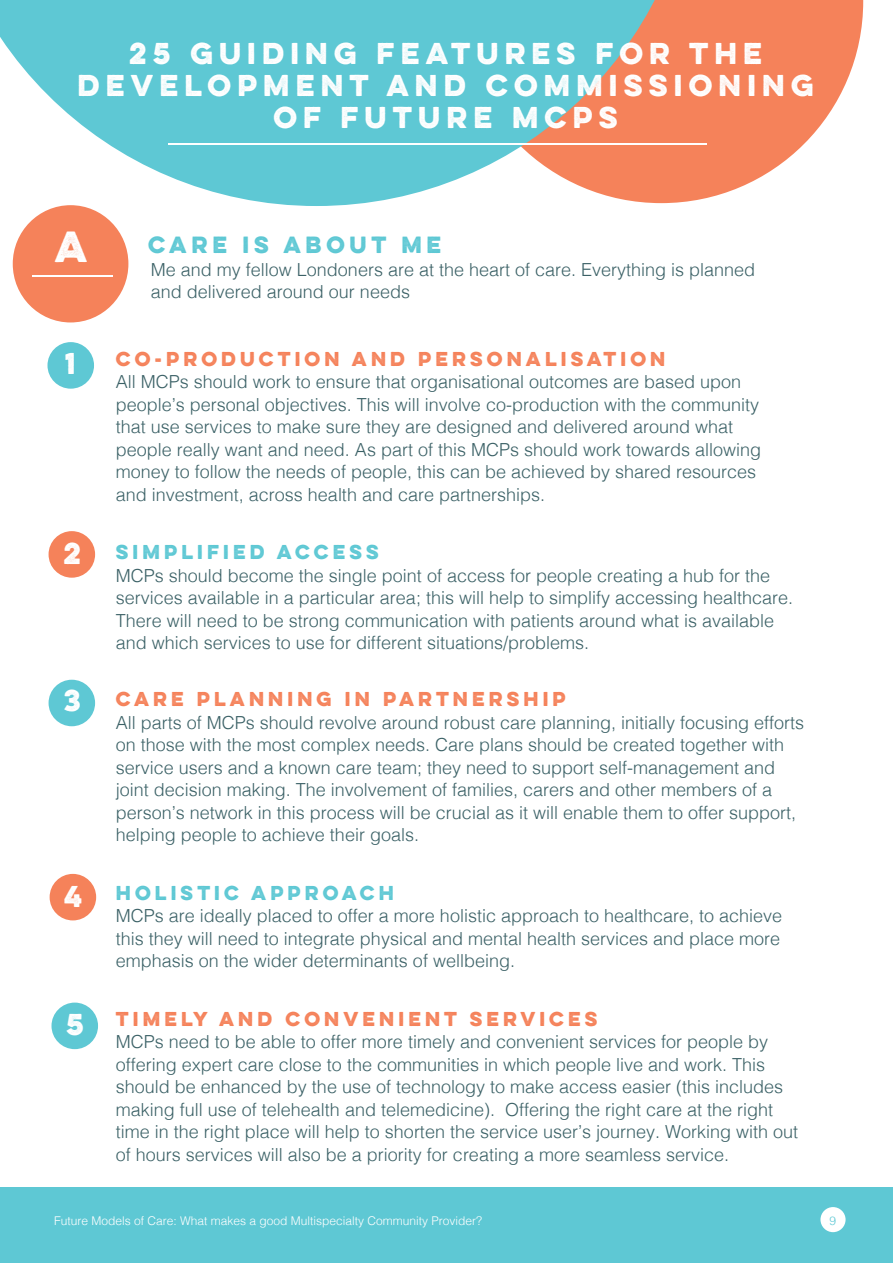
<style>
.page{position:relative;width:893px;height:1263px;background:#fff}
.page>*{position:absolute;margin:0;border:0;box-sizing:border-box;transform-origin:0 0}
.t1{font:700 39px "Lulo One";color:#fff}
.t2{font:700 27px/32.4px "Lulo One";color:#fff;text-align:center}
.t3{font:700 21px "Lulo One";color:#5ec8d4}
.t4{font:300 18px/22.5px "Helvetica";color:#3b6166}
.t5{font:700 18px "Lulo One";color:#f5825a}
.t6{font:700 18px "Lulo One";color:#5ec8d4}
.t7{font:300 12px "Helvetica";color:#fff}
.t8{font:300 12px "Helvetica";color:#5ec8d4}
</style>
<div class="page">
<div style="left:0;top:1187px;width:893px;height:76px;background:#5ec8d4"></div>
<div style="left:820px;top:1207px;width:26px;height:25px;background:#fff;border-radius:50%"></div>
<svg style="left:697px;top:0;width:166px;height:200px;fill:#f5825a"></svg>
<svg style="left:0;top:0;width:697px;height:206px;fill:#5ec8d4"></svg>
<div style="left:13px;top:205px;width:115px;height:117px;background:#f5825a;border-radius:50%"></div>
<div style="left:50px;top:874px;width:46px;height:46px;background:#f5825a;border-radius:50%"></div>
<div style="left:49px;top:531px;width:46px;height:47px;background:#f5825a;border-radius:50%"></div>
<div style="left:47px;top:342px;width:47px;height:47px;background:#5ec8d4;border-radius:50%"></div>
<div style="left:49px;top:680px;width:46px;height:46px;background:#5ec8d4;border-radius:50%"></div>
<hr style="left:168px;top:144px;width:539px;height:1px;background:#fff">
<hr style="left:32px;top:275px;width:81px;height:1px;background:#fff">
<div style="left:52px;top:1002px;width:46px;height:47px;background:#5ec8d4;border-radius:50%"></div>
<h2 class="t2" style="left:77px;top:36px;width:744px">25 GUIDING FEATURES FOR THE<br>DEVELOPMENT AND COMMISSIONING<br>OF FUTURE MCPS</h2>
<h1 class="t1" style="left:55px;top:216px;width:43px">A</h1>
<p class="t3" style="left:148px;top:229px;width:299px">CARE IS ABOUT ME</p>
<p class="t4" style="left:151px;top:257px;width:606px">Me and my fellow Londoners are at the heart of care. Everything is planned and delivered around our needs</p>
<h2 class="t2" style="left:65px;top:346px;width:18px">1</h2>
<p class="t5" style="left:116px;top:345px;width:555px">CO-PRODUCTION AND PERSONALISATION</p>
<p class="t4" style="left:116px;top:369px;width:647px">All MCPs should work to ensure that organisational outcomes are based upon people’s personal objectives. This will involve co-production with the community that use services to make sure they are designed and delivered around what people really want and need. As part of this MCPs should work towards allowing money to follow the needs of people, this can be achieved by shared resources and investment, across health and care partnerships.</p>
<h2 class="t2" style="left:63px;top:536px;width:25px">2</h2>
<h2 class="t2" style="left:64px;top:684px;width:25px">3</h2>
<p class="t6" style="left:116px;top:538px;width:268px">SIMPLIFIED ACCESS</p>
<p class="t4" style="left:116px;top:563px;width:679px">MCPs should become the single point of access for people creating a hub for the services available in a particular area; this will help to simplify accessing healthcare.<br>There will need to be strong communication with patients around what is available and which services to use for different situations/problems.</p>
<p class="t5" style="left:116px;top:685px;width:455px">CARE PLANNING IN PARTNERSHIP</p>
<p class="t4" style="left:116px;top:710px;width:690px">All parts of MCPs should revolve around robust care planning, initially focusing efforts on those with the most complex needs. Care plans should be created together with service users and a known care team; they need to support self-management and joint decision making. The involvement of families, carers and other members of a person’s network in this process will be crucial as it will enable them to offer support, helping people to achieve their goals.</p>
<h2 class="t2" style="left:64px;top:879px;width:26px">4</h2>
<p class="t6" style="left:116px;top:879px;width:284px">HOLISTIC APPROACH</p>
<p class="t4" style="left:116px;top:903px;width:668px;text-align:justify">MCPs are ideally placed to offer a more holistic approach to healthcare, to achieve this they will need to integrate physical and mental health services and place more emphasis on the wider determinants of wellbeing.</p>
<h2 class="t2" style="left:66px;top:1008px;width:25px">5</h2>
<p class="t5" style="left:116px;top:1005px;width:487px">TIMELY AND CONVENIENT SERVICES</p>
<p class="t4" style="left:116px;top:1029px;width:684px">MCPs need to be able to offer more timely and convenient services for people by offering expert care close to the communities in which people live and work. This should be enhanced by the use of technology to make access easier (this includes making full use of telehealth and telemedicine). Offering the right care at the right time in the right place will help to shorten the service user’s journey. Working with out of hours services will also be a priority for creating a more seamless service.</p>
<p class="t7" style="left:54px;top:1210px;width:430px">Future Models of Care: What makes a good Multispecialty Community Provider?</p>
<p class="t8" style="left:829px;top:1210px;width:8px">9</p>
</div>
